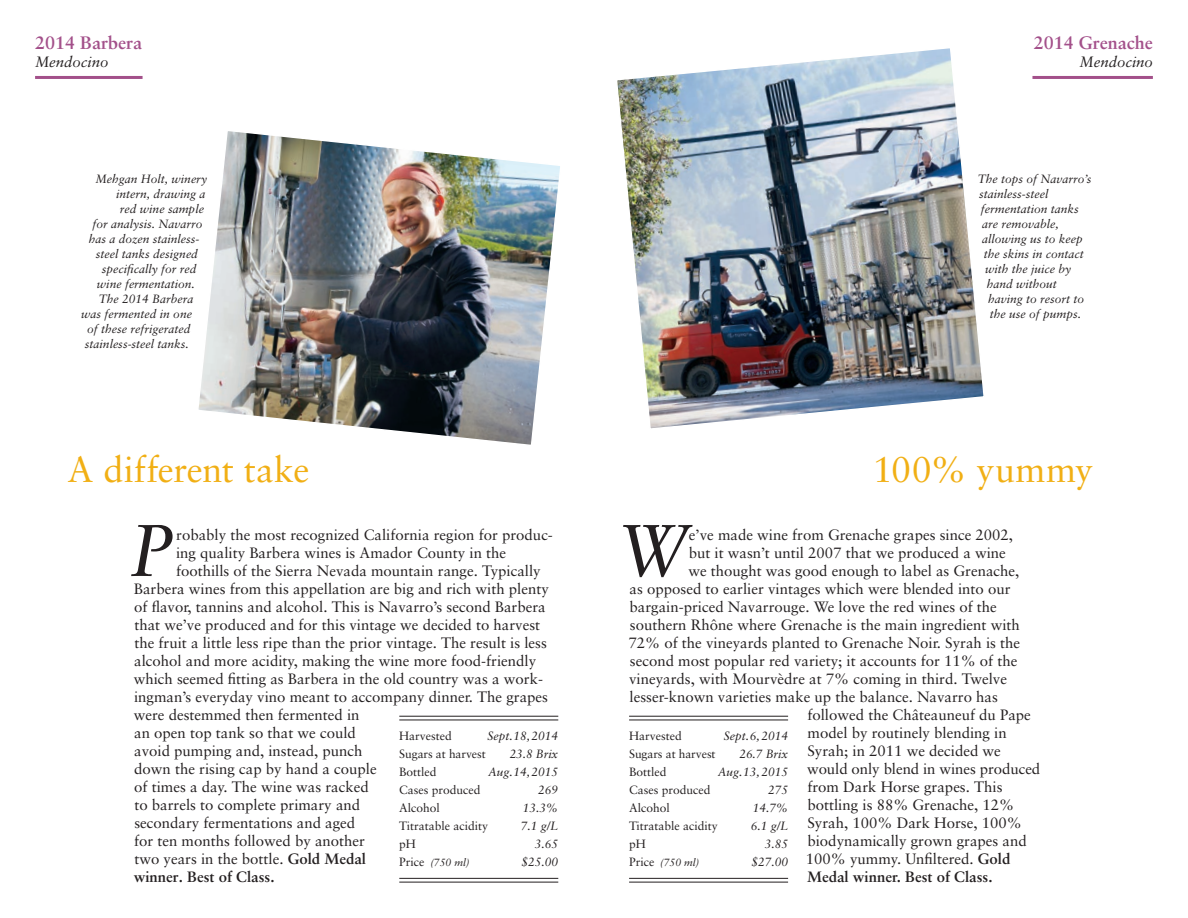
<style>
.page{position:relative;width:1188px;height:918px;background:#fff}
.page>*{position:absolute;margin:0;border:0;box-sizing:border-box;transform-origin:0 0}
.t1{font:italic 73.2px "Sabon";color:#231f20}
.t2{font:36px "Sabon";letter-spacing:.005em;color:#f1af14}
.t3{font:700 18px "Sabon";color:#a3508a}
.t4{font:15px "Sabon";color:#231f20}
.t5{font:700 15px "Sabon";color:#231f20}
.t6{font:italic 15px "Sabon";color:#231f20}
.t7{font:italic 12px "Sabon";color:#231f20}
.t8{font:12px "Sabon";color:#231f20}
.t9{font:italic 10.5px "Sabon";color:#231f20}
.s1{font-weight:700}
.s2{font-style:normal;font-size:12px}
</style>
<div class="page">
<hr style="left:35px;top:76px;width:108px;height:3px;background:#a3508a">
<hr style="left:399px;top:716px;width:159px;height:1px;background:#231f20">
<hr style="left:399px;top:720px;width:159px;height:1px;background:#231f20">
<hr style="left:399px;top:878px;width:159px;height:1px;background:#231f20">
<hr style="left:399px;top:882px;width:159px;height:1px;background:#231f20">
<img style="left:198px;top:131px;width:362px;height:314px">
<hr style="left:1032px;top:76px;width:121px;height:3px;background:#a3508a">
<hr style="left:629px;top:716px;width:159px;height:1px;background:#231f20">
<hr style="left:629px;top:720px;width:159px;height:1px;background:#231f20">
<hr style="left:629px;top:878px;width:159px;height:1px;background:#231f20">
<hr style="left:629px;top:882px;width:159px;height:1px;background:#231f20">
<img style="left:617px;top:48px;width:367px;height:381px">
<p class="t3" style="left:35px;top:32px;width:109px">2014 Barbera</p>
<p class="t6" style="left:35px;top:53px;width:75px">Mendocino</p>
<p class="t7" style="left:96px;top:172px;width:113px">Mehgan Holt, winery</p>
<p class="t7" style="left:116px;top:187px;width:91px">intern, drawing a</p>
<p class="t7" style="left:120px;top:202px;width:86px">red wine sample</p>
<p class="t7" style="left:92px;top:217px;width:112px">for analysis. Navarro</p>
<p class="t7" style="left:89px;top:232px;width:112px">has a dozen stainless-</p>
<p class="t7" style="left:96px;top:247px;width:104px">steel tanks designed</p>
<p class="t7" style="left:102px;top:262px;width:96px">specifically for red</p>
<p class="t7" style="left:97px;top:277px;width:100px">wine fermentation.</p>
<p class="t7" style="left:99px;top:292px;width:96px">The 2014 Barbera</p>
<p class="t7" style="left:81px;top:307px;width:112px">was fermented in one</p>
<p class="t7" style="left:87px;top:322px;width:105px">of these refrigerated</p>
<p class="t7" style="left:85px;top:337px;width:106px">stainless-steel tanks.</p>
<h2 class="t2" style="left:68px;top:448px;width:244px">A different take</h2>
<h1 class="t1" style="left:129px;top:508px;width:46px">P</h1>
<p class="t4" style="left:176px;top:526px;width:378px">robably the most recognized California region for produc-</p>
<p class="t4" style="left:176px;top:544px;width:332px">ing quality Barbera wines is Amador County in the</p>
<p class="t4" style="left:176px;top:562px;width:366px">foothills of the Sierra Nevada mountain range. Typically</p>
<p class="t4" style="left:134px;top:580px;width:417px">Barbera wines from this appellation are big and rich with plenty</p>
<p class="t4" style="left:134px;top:598px;width:413px">of flavor, tannins and alcohol. This is Navarro’s second Barbera</p>
<p class="t4" style="left:134px;top:616px;width:407px">that we’ve produced and for this vintage we decided to harvest</p>
<p class="t4" style="left:134px;top:634px;width:414px">the fruit a little less ripe than the prior vintage. The result is less</p>
<p class="t4" style="left:134px;top:652px;width:404px">alcohol and more acidity, making the wine more food-friendly</p>
<p class="t4" style="left:134px;top:670px;width:411px">which seemed fitting as Barbera in the old country was a work-</p>
<p class="t4" style="left:134px;top:688px;width:415px">ingman’s everyday vino meant to accompany dinner. The grapes</p>
<p class="t4" style="left:134px;top:706px;width:227px">were destemmed then fermented in</p>
<p class="t4" style="left:134px;top:724px;width:223px">an open top tank so that we could</p>
<p class="t4" style="left:134px;top:742px;width:230px">avoid pumping and, instead, punch</p>
<p class="t4" style="left:134px;top:760px;width:244px">down the rising cap by hand a couple</p>
<p class="t4" style="left:134px;top:778px;width:236px">of times a day. The wine was racked</p>
<p class="t4" style="left:134px;top:796px;width:227px">to barrels to complete primary and</p>
<p class="t4" style="left:134px;top:814px;width:222px">secondary fermentations and aged</p>
<p class="t4" style="left:134px;top:832px;width:232px">for ten months followed by another</p>
<p class="t4" style="left:134px;top:850px;width:233px">two years in the bottle. <span class="s1">Gold Medal</span></p>
<p class="t5" style="left:134px;top:868px;width:142px">winner. Best of Class.</p>
<p class="t8" style="left:399px;top:729px;width:54px">Harvested</p>
<p class="t7" style="left:487px;top:729px;width:72px">Sept.18, 2014</p>
<p class="t8" style="left:399px;top:747px;width:88px">Sugars at harvest</p>
<p class="t7" style="left:510px;top:747px;width:50px">23.8 Brix</p>
<p class="t8" style="left:399px;top:765px;width:39px">Bottled</p>
<p class="t7" style="left:488px;top:765px;width:72px">Aug.14, 2015</p>
<p class="t8" style="left:399px;top:783px;width:83px">Cases produced</p>
<p class="t7" style="left:538px;top:783px;width:22px">269</p>
<p class="t8" style="left:399px;top:801px;width:42px">Alcohol</p>
<p class="t7" style="left:523px;top:801px;width:37px">13.3%</p>
<p class="t8" style="left:399px;top:819px;width:90px">Titratable acidity</p>
<p class="t7" style="left:521px;top:819px;width:39px">7.1 g/L</p>
<p class="t8" style="left:399px;top:837px;width:18px">pH</p>
<p class="t7" style="left:535px;top:837px;width:25px">3.65</p>
<p class="t9" style="left:399px;top:856px;width:72px"><span class="s2">Price</span> (750 ml)</p>
<p class="t7" style="left:522px;top:855px;width:38px">$25.00</p>
<p class="t3" style="left:1034px;top:32px;width:121px">2014 Grenache</p>
<p class="t6" style="left:1080px;top:53px;width:75px">Mendocino</p>
<p class="t7" style="left:978px;top:172px;width:115px">The tops of Navarro’s</p>
<p class="t7" style="left:979px;top:187px;width:71px">stainless-steel</p>
<p class="t7" style="left:981px;top:202px;width:100px">fermentation tanks</p>
<p class="t7" style="left:982px;top:217px;width:78px">are removable,</p>
<p class="t7" style="left:982px;top:232px;width:102px">allowing us to keep</p>
<p class="t7" style="left:984px;top:247px;width:102px">the skins in contact</p>
<p class="t7" style="left:985px;top:262px;width:88px">with the juice by</p>
<p class="t7" style="left:987px;top:277px;width:72px">hand without</p>
<p class="t7" style="left:988px;top:292px;width:98px">having to resort to</p>
<p class="t7" style="left:990px;top:307px;width:93px">the use of pumps.</p>
<h2 class="t2" style="left:873px;top:448px;width:222px">100% yummy</h2>
<h1 class="t1" style="left:615px;top:508px;width:75px">W</h1>
<p class="t4" style="left:689px;top:526px;width:326px">e’ve made wine from Grenache grapes since 2002,</p>
<p class="t4" style="left:689px;top:544px;width:319px">but it wasn’t until 2007 that we produced a wine</p>
<p class="t4" style="left:688px;top:562px;width:332px">we thought was good enough to label as Grenache,</p>
<p class="t4" style="left:630px;top:580px;width:382px">as opposed to earlier vintages which were blended into our</p>
<p class="t4" style="left:630px;top:598px;width:369px">bargain-priced Navarrouge. We love the red wines of the</p>
<p class="t4" style="left:630px;top:616px;width:392px">southern Rhône where Grenache is the main ingredient with</p>
<p class="t4" style="left:629px;top:634px;width:393px">72% of the vineyards planted to Grenache Noir. Syrah is the</p>
<p class="t4" style="left:630px;top:652px;width:389px">second most popular red variety; it accounts for 11% of the</p>
<p class="t4" style="left:629px;top:670px;width:379px">vineyards, with Mourvèdre at 7% coming in third. Twelve</p>
<p class="t4" style="left:630px;top:688px;width:370px">lesser-known varieties make up the balance. Navarro has</p>
<p class="t4" style="left:807px;top:706px;width:225px">followed the Châteauneuf du Pape</p>
<p class="t4" style="left:808px;top:724px;width:201px">model by routinely blending in</p>
<p class="t4" style="left:807px;top:742px;width:195px">Syrah; in 2011 we decided we</p>
<p class="t4" style="left:807px;top:760px;width:235px">would only blend in wines produced</p>
<p class="t4" style="left:807px;top:778px;width:197px">from Dark Horse grapes. This</p>
<p class="t4" style="left:807px;top:796px;width:208px">bottling is 88% Grenache, 12%</p>
<p class="t4" style="left:807px;top:814px;width:216px">Syrah, 100% Dark Horse, 100%</p>
<p class="t4" style="left:807px;top:832px;width:221px">biodynamically grown grapes and</p>
<p class="t4" style="left:806px;top:850px;width:206px">100% yummy. Unfiltered. <span class="s1">Gold</span></p>
<p class="t5" style="left:807px;top:868px;width:187px">Medal winner. Best of Class.</p>
<p class="t8" style="left:629px;top:729px;width:54px">Harvested</p>
<p class="t7" style="left:724px;top:729px;width:66px">Sept.6, 2014</p>
<p class="t8" style="left:629px;top:747px;width:88px">Sugars at harvest</p>
<p class="t7" style="left:740px;top:747px;width:50px">26.7 Brix</p>
<p class="t8" style="left:629px;top:765px;width:39px">Bottled</p>
<p class="t7" style="left:718px;top:765px;width:72px">Aug.13, 2015</p>
<p class="t8" style="left:629px;top:783px;width:83px">Cases produced</p>
<p class="t7" style="left:768px;top:783px;width:22px">275</p>
<p class="t8" style="left:629px;top:801px;width:42px">Alcohol</p>
<p class="t7" style="left:753px;top:801px;width:37px">14.7%</p>
<p class="t8" style="left:629px;top:819px;width:90px">Titratable acidity</p>
<p class="t7" style="left:751px;top:819px;width:39px">6.1 g/L</p>
<p class="t8" style="left:629px;top:837px;width:18px">pH</p>
<p class="t7" style="left:765px;top:837px;width:25px">3.85</p>
<p class="t9" style="left:629px;top:856px;width:72px"><span class="s2">Price</span> (750 ml)</p>
<p class="t7" style="left:751px;top:855px;width:38px">$27.00</p>
</div>
